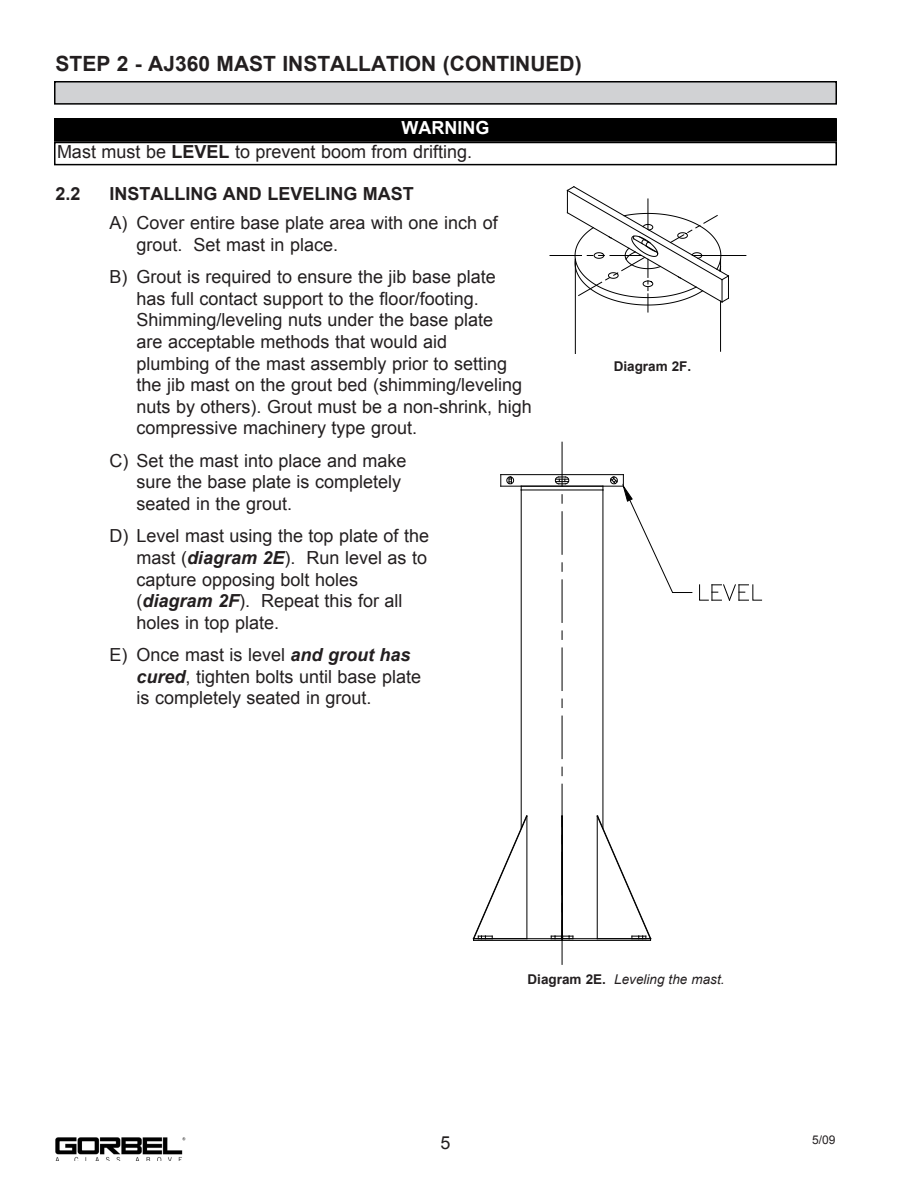
<style>
.page{position:relative;width:918px;height:1188px;background:#fff}
.page>*{position:absolute;margin:0;border:0;box-sizing:border-box;transform-origin:0 0}
.t1{font:700 21px "Arial";color:#231f20}
.t2{font:18px "Arial";color:#231f20}
.t3{font:700 18px "Arial";color:#231f20}
.t4{font:700 18px "Arial";color:#fff}
.t5{font:italic 13.5px "Arial";color:#231f20}
.t6{font:700 13.5px "Arial";color:#231f20}
.t7{font:12px "Arial";color:#231f20}
.s1{font-weight:700}
.s2{font-weight:700;font-style:italic}
.s3{font-weight:700;font-style:normal}
</style>
<div class="page">
<div style="left:54px;top:81px;width:783px;height:24px;background:#d1d2d4;border:2px solid #000"></div>
<div style="left:55px;top:119px;width:781px;height:22px;background:#000"></div>
<div style="left:54px;top:118px;width:783px;height:24px;border:2px solid #000"></div>
<div style="left:54px;top:142px;width:783px;height:23px;border:2px solid #000"></div>
<hr style="left:693px;top:255px;width:53px;height:1px;background:#000">
<hr style="left:720px;top:301px;width:1px;height:50px;background:#000">
<hr style="left:550px;top:255px;width:32px;height:1px;background:#000">
<hr style="left:575px;top:259px;width:1px;height:94px;background:#000">
<svg style="left:567px;top:186px;width:162px;height:126px"></svg>
<svg style="left:699px;top:584px;width:63px;height:17px"></svg>
<hr style="left:501px;top:486px;width:122px;height:1px;background:#000">
<hr style="left:501px;top:474px;width:122px;height:1px;background:#000">
<svg style="left:610px;top:475px;width:83px;height:118px"></svg>
<svg style="left:501px;top:475px;width:13px;height:11px"></svg>
<svg style="left:555px;top:476px;width:15px;height:9px"></svg>
<hr style="left:521px;top:490px;width:82px;height:1px;background:#000">
<hr style="left:562px;top:442px;width:1px;height:44px;background:#000">
<hr style="left:562px;top:512px;width:1px;height:42px;background:#000">
<hr style="left:562px;top:580px;width:1px;height:42px;background:#000">
<hr style="left:562px;top:648px;width:1px;height:43px;background:#000">
<hr style="left:562px;top:716px;width:1px;height:43px;background:#000">
<hr style="left:562px;top:784px;width:1px;height:43px;background:#000">
<hr style="left:562px;top:920px;width:1px;height:44px;background:#000">
<svg style="left:473px;top:815px;width:55px;height:125px"></svg>
<hr style="left:521px;top:490px;width:1px;height:338px;background:#000">
<hr style="left:561px;top:816px;width:1px;height:123px;background:#000">
<hr style="left:562px;top:816px;width:1px;height:123px;background:#000">
<svg style="left:551px;top:936px;width:23px;height:4px"></svg>
<hr style="left:562px;top:940px;width:89px;height:1px;background:#000">
<hr style="left:562px;top:938px;width:89px;height:1px;background:#000">
<svg style="left:596px;top:815px;width:56px;height:125px"></svg>
<hr style="left:597px;top:938px;width:53px;height:1px;background:#000">
<hr style="left:603px;top:490px;width:1px;height:338px;background:#000">
<hr style="left:474px;top:940px;width:88px;height:1px;background:#000">
<hr style="left:474px;top:938px;width:88px;height:1px;background:#000">
<img style="left:55px;top:1137px;width:131px;height:24px">
<p class="t1" style="left:56px;top:50px;width:528px">STEP 2 - AJ360 MAST INSTALLATION (CONTINUED)</p>
<p class="t4" style="left:402px;top:116px;width:89px">WARNING</p>
<p class="t2" style="left:57px;top:140px;width:417px">Mast must be <span class="s1">LEVEL</span> to prevent boom from drifting.</p>
<p class="t3" style="left:56px;top:182px;width:27px">2.2</p>
<p class="t3" style="left:110px;top:182px;width:306px">INSTALLING AND LEVELING MAST</p>
<p class="t2" style="left:110px;top:211px;width:390px">A) Cover entire base plate area with one inch of</p>
<p class="t2" style="left:136px;top:233px;width:203px">grout. Set mast in place.</p>
<p class="t2" style="left:110px;top:265px;width:388px">B) Grout is required to ensure the jib base plate</p>
<p class="t2" style="left:136px;top:287px;width:344px">has full contact support to the floor/footing.</p>
<p class="t2" style="left:136px;top:308px;width:358px">Shimming/leveling nuts under the base plate</p>
<p class="t2" style="left:136px;top:330px;width:312px">are acceptable methods that would aid</p>
<p class="t2" style="left:136px;top:351px;width:372px">plumbing of the mast assembly prior to setting</p>
<p class="t2" style="left:136px;top:373px;width:387px">the jib mast on the grout bed (shimming/leveling</p>
<p class="t2" style="left:136px;top:395px;width:397px">nuts by others). Grout must be a non-shrink, high</p>
<p class="t2" style="left:136px;top:416px;width:282px">compressive machinery type grout.</p>
<p class="t2" style="left:110px;top:449px;width:299px">C) Set the mast into place and make</p>
<p class="t2" style="left:136px;top:470px;width:266px">sure the base plate is completely</p>
<p class="t2" style="left:136px;top:492px;width:157px">seated in the grout.</p>
<p class="t2" style="left:110px;top:524px;width:321px">D) Level mast using the top plate of the</p>
<p class="t2" style="left:136px;top:546px;width:292px">mast (<span class="s2">diagram 2E</span>). Run level as to</p>
<p class="t2" style="left:136px;top:567px;width:223px">capture opposing bolt holes</p>
<p class="t2" style="left:136px;top:589px;width:268px">(<span class="s2">diagram 2F</span>). Repeat this for all</p>
<p class="t2" style="left:136px;top:611px;width:144px">holes in top plate.</p>
<p class="t2" style="left:110px;top:643px;width:303px">E) Once mast is level <span class="s2">and grout has</span></p>
<p class="t2" style="left:136px;top:665px;width:286px"><span class="s2">cured</span>, tighten bolts until base plate</p>
<p class="t2" style="left:136px;top:686px;width:237px">is completely seated in grout.</p>
<p class="t6" style="left:614px;top:358px;width:79px">Diagram 2F.</p>
<p class="t5" style="left:528px;top:971px;width:198px"><span class="s3">Diagram 2E.</span> Leveling the mast.</p>
<p class="t2" style="left:440px;top:1130px;width:12px">5</p>
<p class="t7" style="left:812px;top:1132px;width:25px">5/09</p>
</div>
